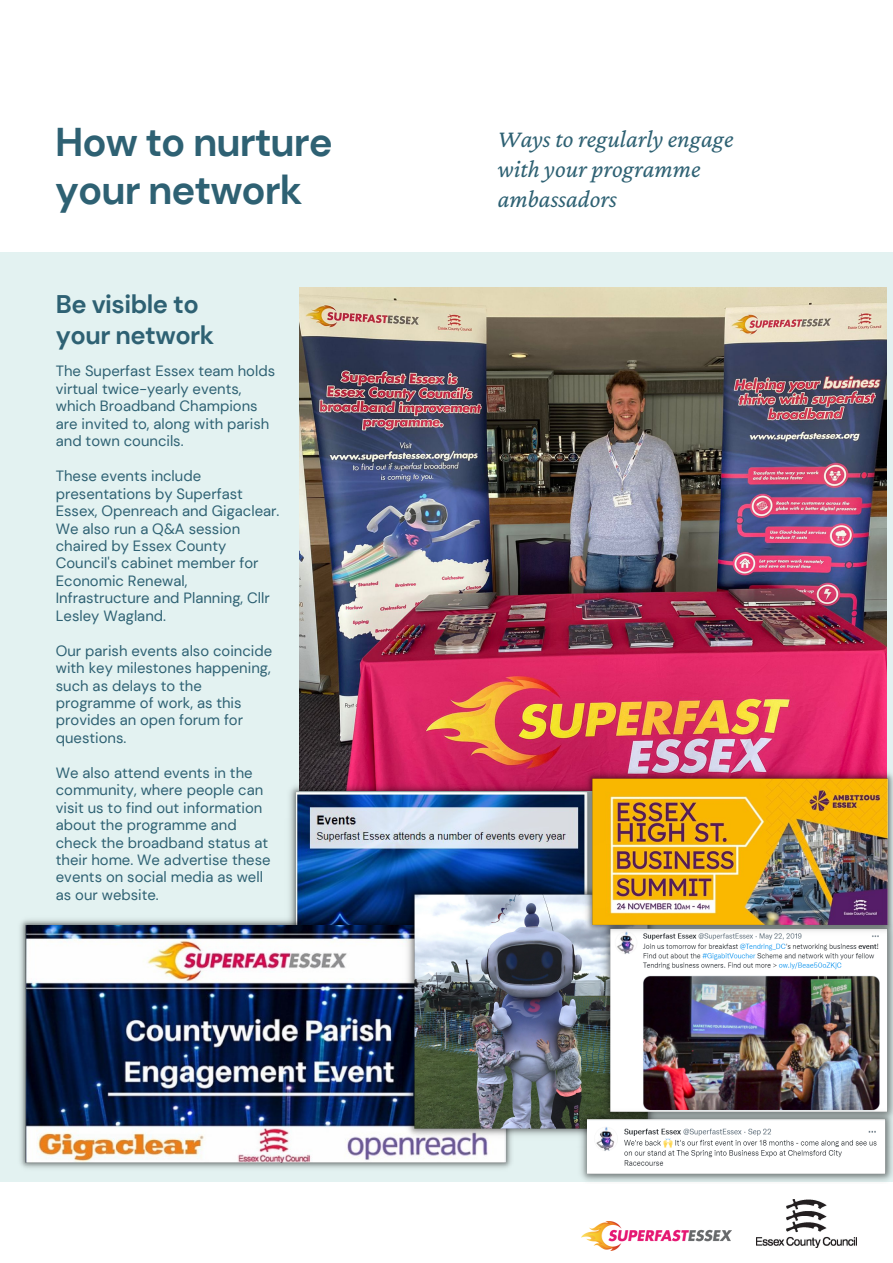
<style>
.page{position:relative;width:893px;height:1263px;background:#fff}
.page>*{position:absolute;margin:0;border:0;box-sizing:border-box;transform-origin:0 0}
.t1{font:700 40.05px "DM Sans";letter-spacing:-.025em;color:#2e6173}
.t2{font:700 25.5px "DM Sans";letter-spacing:-.02em;color:#2e6173}
.t3{font:italic 25.05px/29.8px "Crimson Pro";color:#2e6173}
.t4{font:14.85px/17.5px "DM Sans";color:#2e6173}
</style>
<div class="page">
<div style="left:0;top:252px;width:893px;height:930px;background:#e3f2f1"></div>
<img style="left:756px;top:1199px;width:100px;height:49px">
<img style="left:581px;top:1221px;width:150px;height:29px">
<img style="left:299px;top:288px;width:587px;height:492px">
<img style="left:289px;top:780px;width:294px;height:136px">
<img style="left:20px;top:916px;width:492px;height:252px">
<img style="left:402px;top:883px;width:196px;height:257px">
<img style="left:598px;top:936px;width:295px;height:172px">
<img style="left:576px;top:1108px;width:317px;height:74px">
<img style="left:583px;top:767px;width:310px;height:169px">
<p class="t1" style="left:55px;top:116px;width:279px">How to nurture</p>
<p class="t1" style="left:55px;top:164px;width:249px">your network</p>
<p class="t2" style="left:56px;top:288px;width:144px">Be visible to</p>
<p class="t2" style="left:56px;top:318px;width:160px">your network</p>
<p class="t4" style="left:56px;top:363px;width:221px">The Superfast Essex team holds virtual twice-yearly events, which Broadband Champions are invited to, along with parish and town councils.</p>
<p class="t4" style="left:56px;top:467px;width:225px">These events include presentations by Superfast<br>Essex, Openreach and Gigaclear.<br>We also run a Q&amp;A session chaired by Essex County<br>Council's cabinet member for<br>Economic Renewal,<br>Infrastructure and Planning, Cllr<br>Lesley Wagland.</p>
<p class="t4" style="left:56px;top:642px;width:218px">Our parish events also coincide with key milestones happening, such as delays to the programme of work, as this provides an open forum for questions.</p>
<p class="t4" style="left:56px;top:764px;width:216px">We also attend events in the community, where people can visit us to find out information about the programme and check the broadband status at their home. We advertise these events on social media as well as our website.</p>
<p class="t3" style="left:498px;top:124px;width:237px">Ways to regularly engage with your programme ambassadors</p>
</div>
